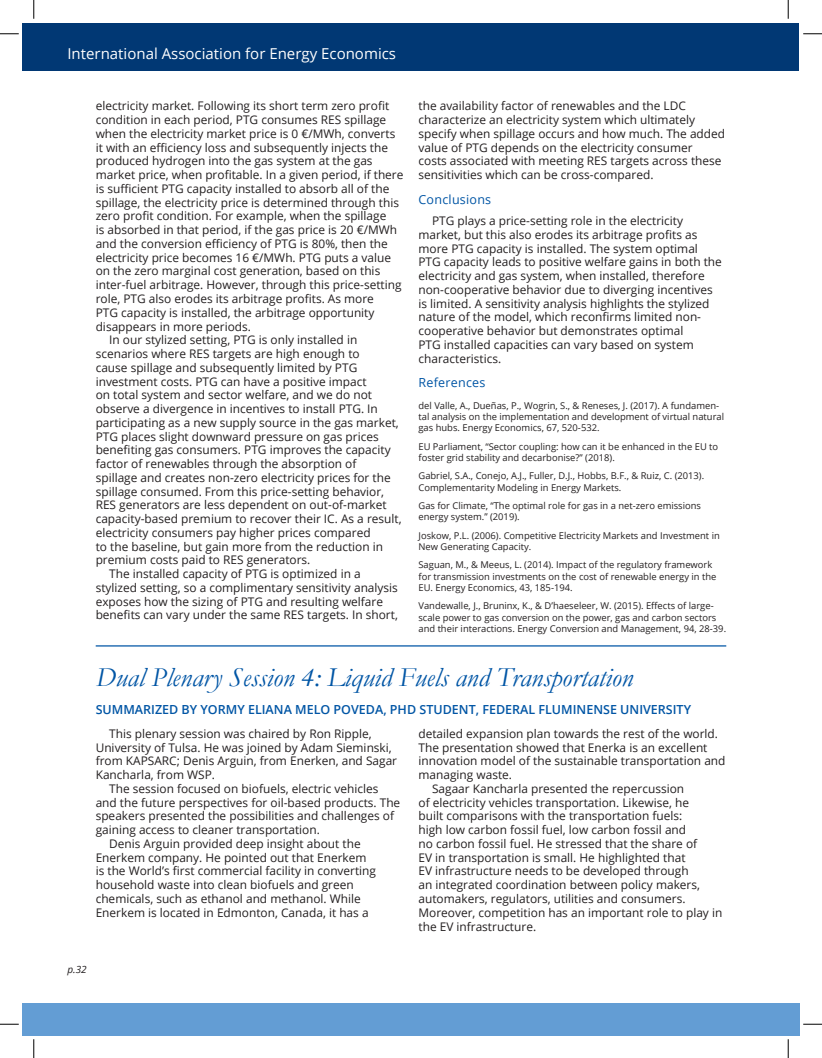
<style>
.page{position:relative;width:822px;height:1058px;background:#fff}
.page>*{position:absolute;margin:0;border:0;box-sizing:border-box;transform-origin:0 0}
.t1{font:italic 27.5px "Garamond";color:#0155a5}
.t2{font:15px "Open Sans";color:#fff}
.t3{font:600 12.5px "Open Sans";color:#0155a5}
.t4{font:12.5px "Open Sans";letter-spacing:.02em;color:#0155a5}
.t5{font:11.88px/13.8px "Open Sans";color:#231f20}
.t6{font:italic 10px "Open Sans";color:#231f20}
.t7{font:9.38px/11.2px "Open Sans";color:#231f20}
</style>
<div class="page">
<div style="left:22px;top:1002px;width:777px;height:33px;background:#639dd4"></div>
<div style="left:22px;top:23px;width:777px;height:48px;background:#013874"></div>
<hr style="left:96px;top:645px;width:630px;height:1px;background:#0155a5">
<svg style="left:0;top:33px;width:19px;height:2px"></svg>
<svg style="left:803px;top:33px;width:18px;height:2px"></svg>
<svg style="left:0;top:1023px;width:19px;height:2px"></svg>
<svg style="left:803px;top:1023px;width:18px;height:2px"></svg>
<svg style="left:33px;top:0;width:2px;height:19px"></svg>
<svg style="left:33px;top:1039px;width:2px;height:19px"></svg>
<svg style="left:787px;top:0;width:1px;height:19px"></svg>
<svg style="left:787px;top:1039px;width:1px;height:19px"></svg>
<p class="t2" style="left:67px;top:43px;width:330px">International Association for Energy Economics</p>
<p class="t5" style="left:96px;top:99px;width:295px">electricity market. Following its short term zero profit</p>
<p class="t5" style="left:96px;top:113px;width:292px">condition in each period, PTG consumes RES spillage</p>
<p class="t5" style="left:96px;top:126px;width:301px">when the electricity market price is 0 €/MWh, converts</p>
<p class="t5" style="left:96px;top:140px;width:294px">it with an efficiency loss and subsequently injects the</p>
<p class="t5" style="left:96px;top:154px;width:278px">produced hydrogen into the gas system at the gas</p>
<p class="t5" style="left:96px;top:168px;width:309px">market price, when profitable. In a given period, if there</p>
<p class="t5" style="left:96px;top:181px;width:295px">is sufficient PTG capacity installed to absorb all of the</p>
<p class="t5" style="left:96px;top:195px;width:305px">spillage, the electricity price is determined through this</p>
<p class="t5" style="left:96px;top:209px;width:292px">zero profit condition. For example, when the spillage</p>
<p class="t5" style="left:96px;top:223px;width:303px">is absorbed in that period, if the gas price is 20 €/MWh</p>
<p class="t5" style="left:96px;top:236px;width:293px">and the conversion efficiency of PTG is 80%, then the</p>
<p class="t5" style="left:96px;top:250px;width:297px">electricity price becomes 16 €/MWh. PTG puts a value</p>
<p class="t5" style="left:96px;top:264px;width:286px">on the zero marginal cost generation, based on this</p>
<p class="t5" style="left:96px;top:278px;width:307px">inter-fuel arbitrage. However, through this price-setting</p>
<p class="t5" style="left:96px;top:291px;width:280px">role, PTG also erodes its arbitrage profits. As more</p>
<p class="t5" style="left:96px;top:305px;width:280px">PTG capacity is installed, the arbitrage opportunity</p>
<p class="t5" style="left:96px;top:319px;width:157px">disappears in more periods.</p>
<p class="t5" style="left:109px;top:333px;width:249px">In our stylized setting, PTG is only installed in</p>
<p class="t5" style="left:96px;top:346px;width:265px">scenarios where RES targets are high enough to</p>
<p class="t5" style="left:96px;top:360px;width:263px">cause spillage and subsequently limited by PTG</p>
<p class="t5" style="left:96px;top:374px;width:272px">investment costs. PTG can have a positive impact</p>
<p class="t5" style="left:96px;top:388px;width:278px">on total system and sector welfare, and we do not</p>
<p class="t5" style="left:96px;top:401px;width:283px">observe a divergence in incentives to install PTG. In</p>
<p class="t5" style="left:96px;top:415px;width:304px">participating as a new supply source in the gas market,</p>
<p class="t5" style="left:96px;top:429px;width:284px">PTG places slight downward pressure on gas prices</p>
<p class="t5" style="left:96px;top:443px;width:296px">benefiting gas consumers. PTG improves the capacity</p>
<p class="t5" style="left:96px;top:456px;width:262px">factor of renewables through the absorption of</p>
<p class="t5" style="left:96px;top:470px;width:296px">spillage and creates non-zero electricity prices for the</p>
<p class="t5" style="left:96px;top:484px;width:290px">spillage consumed. From this price-setting behavior,</p>
<p class="t5" style="left:96px;top:498px;width:292px">RES generators are less dependent on out-of-market</p>
<p class="t5" style="left:96px;top:511px;width:307px">capacity-based premium to recover their IC. As a result,</p>
<p class="t5" style="left:96px;top:525px;width:276px">electricity consumers pay higher prices compared</p>
<p class="t5" style="left:96px;top:539px;width:289px">to the baseline, but gain more from the reduction in</p>
<p class="t5" style="left:96px;top:553px;width:216px">premium costs paid to RES generators.</p>
<p class="t5" style="left:109px;top:566px;width:253px">The installed capacity of PTG is optimized in a</p>
<p class="t5" style="left:96px;top:580px;width:303px">stylized setting, so a complimentary sensitivity analysis</p>
<p class="t5" style="left:96px;top:594px;width:289px">exposes how the sizing of PTG and resulting welfare</p>
<p class="t5" style="left:96px;top:608px;width:303px">benefits can vary under the same RES targets. In short,</p>
<p class="t5" style="left:418px;top:99px;width:308px">the availability factor of renewables and the LDC characterize an electricity system which ultimately specify when spillage occurs and how much. The added value of PTG depends on the electricity consumer<br>costs associated with meeting RES targets across these sensitivities which can be cross-compared.</p>
<p class="t4" style="left:418px;top:191px;width:74px">Conclusions</p>
<p class="t5" style="left:418px;top:213px;width:305px;text-indent:14px">PTG plays a price-setting role in the electricity market, but this also erodes its arbitrage profits as more PTG capacity is installed. The system optimal PTG capacity leads to positive welfare gains in both the electricity and gas system, when installed, therefore non-cooperative behavior due to diverging incentives is limited. A sensitivity analysis highlights the stylized nature of the model, which reconfirms limited non&shy;cooperative behavior but demonstrates optimal<br>PTG installed capacities can vary based on system characteristics.</p>
<p class="t4" style="left:418px;top:374px;width:68px">References</p>
<p class="t7" style="left:418px;top:399px;width:307px">del Valle, A., Dueñas, P., Wogrin, S., &amp; Reneses, J. (2017). A fundamen&shy;tal analysis on the implementation and development of virtual natural gas hubs. Energy Economics, 67, 520-532.</p>
<p class="t7" style="left:418px;top:440px;width:301px">EU Parliament, “Sector coupling: how can it be enhanced in the EU to foster grid stability and decarbonise?” (2018).</p>
<p class="t7" style="left:418px;top:470px;width:287px">Gabriel, S.A., Conejo, A.J., Fuller, D.J., Hobbs, B.F., &amp; Ruiz, C. (2013).<br>Complementarity Modeling in Energy Markets.</p>
<p class="t7" style="left:418px;top:500px;width:284px">Gas for Climate, “The optimal role for gas in a net-zero emissions energy system.” (2019).</p>
<p class="t7" style="left:418px;top:529px;width:303px">Joskow, P.L. (2006). Competitive Electricity Markets and Investment in<br>New Generating Capacity.</p>
<p class="t7" style="left:418px;top:559px;width:299px">Saguan, M., &amp; Meeus, L. (2014). Impact of the regulatory framework for transmission investments on the cost of renewable energy in the<br>EU. Energy Economics, 43, 185-194.</p>
<p class="t7" style="left:418px;top:600px;width:309px">Vandewalle, J., Bruninx, K., &amp; D’haeseleer, W. (2015). Effects of large&shy;scale power to gas conversion on the power, gas and carbon sectors and their interactions. Energy Conversion and Management, 94, 28-39.</p>
<h1 class="t1" style="left:96px;top:658px;width:539px">Dual Plenary Session 4: Liquid Fuels and Transportation</h1>
<p class="t3" style="left:96px;top:701px;width:17px">SUMMARI</p>
<p class="t3" style="left:155px;top:701px;width:63px">ZED BY YORMY</p>
<p class="t3" style="left:248px;top:701px;width:16px">ELIANA</p>
<p class="t3" style="left:295px;top:701px;width:20px">MELO</p>
<p class="t3" style="left:333px;top:701px;width:35px">POVEDA</p>
<p class="t3" style="left:383px;top:701px;width:53px">, PH D STUDENT</p>
<p class="t3" style="left:475px;top:701px;width:22px">, FEDERAL</p>
<p class="t3" style="left:538px;top:701px;width:16px">FLUMINENSE</p>
<p class="t3" style="left:620px;top:701px;width:39px">UNIVERSITY</p>
<p class="t5" style="left:418px;top:726px;width:301px">detailed expansion plan towards the rest of the world.</p>
<p class="t5" style="left:418px;top:740px;width:290px">The presentation showed that Enerka is an excellent</p>
<p class="t5" style="left:418px;top:754px;width:308px">innovation model of the sustainable transportation and</p>
<p class="t5" style="left:418px;top:767px;width:95px">managing waste.</p>
<p class="t5" style="left:432px;top:781px;width:253px">Sagaar Kancharla presented the repercussion</p>
<p class="t5" style="left:418px;top:795px;width:272px">of electricity vehicles transportation. Likewise, he</p>
<p class="t5" style="left:418px;top:809px;width:265px">built comparisons with the transportation fuels:</p>
<p class="t5" style="left:418px;top:822px;width:269px">high low carbon fossil fuel, low carbon fossil and</p>
<p class="t5" style="left:418px;top:836px;width:280px">no carbon fossil fuel. He stressed that the share of</p>
<p class="t5" style="left:418px;top:850px;width:268px">EV in transportation is small. He highlighted that</p>
<p class="t5" style="left:418px;top:864px;width:272px">EV infrastructure needs to be developed through</p>
<p class="t5" style="left:418px;top:877px;width:283px">an integrated coordination between policy makers,</p>
<p class="t5" style="left:418px;top:891px;width:268px">automakers, regulators, utilities and consumers.</p>
<p class="t5" style="left:418px;top:905px;width:305px">Moreover, competition has an important role to play in</p>
<p class="t5" style="left:418px;top:919px;width:119px">the EV infrastructure.</p>
<p class="t5" style="left:109px;top:726px;width:264px">This plenary session was chaired by Ron Ripple,</p>
<p class="t5" style="left:96px;top:740px;width:297px">University of Tulsa. He was joined by Adam Sieminski,</p>
<p class="t5" style="left:96px;top:754px;width:303px">from KAPSARC; Denis Arguin, from Enerken, and Sagar</p>
<p class="t5" style="left:96px;top:767px;width:121px">Kancharla, from WSP.</p>
<p class="t5" style="left:109px;top:781px;width:270px">The session focused on biofuels, electric vehicles</p>
<p class="t5" style="left:96px;top:795px;width:306px">and the future perspectives for oil-based products. The</p>
<p class="t5" style="left:96px;top:809px;width:300px">speakers presented the possibilities and challenges of</p>
<p class="t5" style="left:96px;top:822px;width:226px">gaining access to cleaner transportation.</p>
<p class="t5" style="left:109px;top:836px;width:253px">Denis Arguin provided deep insight about the</p>
<p class="t5" style="left:96px;top:850px;width:272px">Enerkem company. He pointed out that Enerkem</p>
<p class="t5" style="left:96px;top:864px;width:282px">is the World’s first commercial facility in converting</p>
<p class="t5" style="left:96px;top:877px;width:259px">household waste into clean biofuels and green</p>
<p class="t5" style="left:96px;top:891px;width:266px">chemicals, such as ethanol and methanol. While</p>
<p class="t5" style="left:96px;top:905px;width:274px">Enerkem is located in Edmonton, Canada, it has a</p>
<p class="t6" style="left:67px;top:962px;width:21px">p.32</p>
</div>
